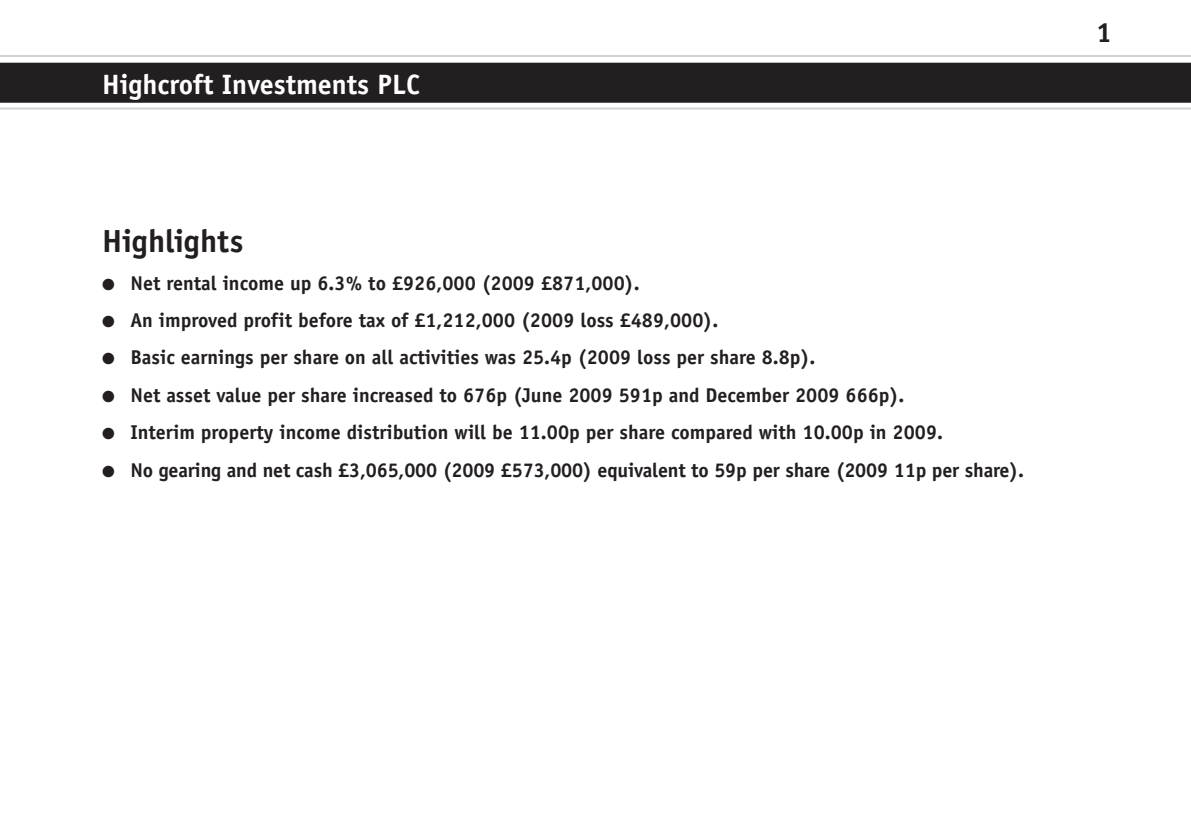
<style>
.page{position:relative;width:1191px;height:840px;background:#fff}
.page>*{position:absolute;margin:0;border:0;box-sizing:border-box;transform-origin:0 0}
.t1{font:700 32px "Officina Sans";color:#231f20}
.t2{font:700 28px "Officina Sans";color:#fff}
.t3{font:700 28px "Officina Sans";color:#231f20}
.t4{font:700 20px "Officina Sans";color:#231f20}
</style>
<div class="page">
<div style="left:0;top:63px;width:1191px;height:40px;background:#231f20"></div>
<hr style="left:0;top:55px;width:1191px;height:2px;background:#d1d2d4">
<hr style="left:0;top:107px;width:1191px;height:2px;background:#d1d2d4">
<h2 class="t2" style="left:102px;top:74px;width:319px">Highcroft Investments PLC</h2>
<h1 class="t1" style="left:102px;top:229px;width:143px">Highlights</h1>
<p class="t4" style="left:102px;top:275px;width:539px">● Net rental income up 6.3% to £926,000 (2009 £871,000).</p>
<p class="t4" style="left:102px;top:312px;width:617px">● An improved profit before tax of £1,212,000 (2009 loss £489,000).</p>
<p class="t4" style="left:102px;top:350px;width:715px">● Basic earnings per share on all activities was 25.4p (2009 loss per share 8.8p).</p>
<p class="t4" style="left:102px;top:387px;width:804px">● Net asset value per share increased to 676p (June 2009 591p and December 2009 666p).</p>
<p class="t4" style="left:102px;top:424px;width:842px">● Interim property income distribution will be 11.00p per share compared with 10.00p in 2009.</p>
<p class="t4" style="left:102px;top:462px;width:923px">● No gearing and net cash £3,065,000 (2009 £573,000) equivalent to 59p per share (2009 11p per share).</p>
<h2 class="t3" style="left:1096px;top:22px;width:17px">1</h2>
</div>
